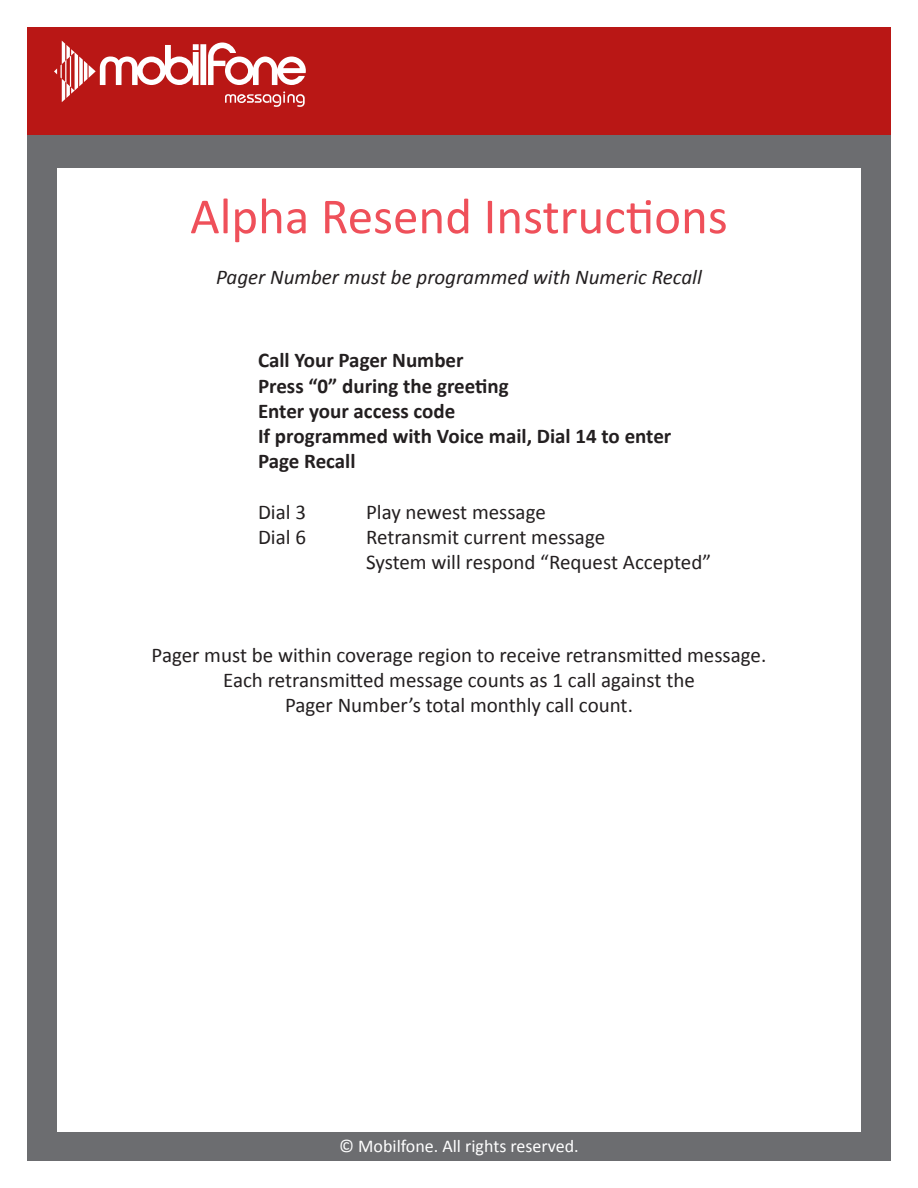
<style>
.page{position:relative;width:918px;height:1188px;background:#fff}
.page>*{position:absolute;margin:0;border:0;box-sizing:border-box;transform-origin:0 0}
.t1{font:51px "Calibri";color:#ef505a}
.t2{font:21px "Calibri";color:#231f20}
.t3{font:700 21px "Calibri";color:#231f20}
.t4{font:italic 21px "Calibri";color:#231f20}
.t5{font:18px "Calibri";color:#fff}
</style>
<div class="page">
<div style="left:27px;top:27px;width:864px;height:108px;background:#b91715"></div>
<svg style="left:54px;top:41px;width:252px;height:66px"></svg>
<div style="left:27px;top:135px;width:864px;height:1026px;background:#6c6d70"></div>
<div style="left:57px;top:168px;width:804px;height:963px;background:#fff"></div>
<p class="t1" style="left:190px;top:184px;width:539px">Alpha Resend Instructions</p>
<p class="t4" style="left:216px;top:262px;width:487px">Pager Number must be programmed with Numeric Recall</p>
<p class="t3" style="left:258px;top:347px;width:207px">Call Your Pager Number</p>
<p class="t3" style="left:258px;top:372px;width:252px">Press “0” during the greeting</p>
<p class="t3" style="left:258px;top:397px;width:199px">Enter your access code</p>
<p class="t3" style="left:258px;top:423px;width:415px">If programmed with Voice mail, Dial 14 to enter</p>
<p class="t3" style="left:258px;top:448px;width:99px">Page Recall</p>
<p class="t2" style="left:258px;top:498px;width:49px">Dial 3</p>
<p class="t2" style="left:366px;top:498px;width:181px">Play newest message</p>
<p class="t2" style="left:258px;top:524px;width:49px">Dial 6</p>
<p class="t2" style="left:366px;top:524px;width:241px">Retransmit current message</p>
<p class="t2" style="left:366px;top:549px;width:347px">System will respond “Request Accepted”</p>
<p class="t2" style="left:152px;top:641px;width:616px">Pager must be within coverage region to receive retransmitted message.</p>
<p class="t2" style="left:223px;top:667px;width:473px">Each retransmitted message counts as 1 call against the</p>
<p class="t2" style="left:285px;top:692px;width:349px">Pager Number’s total monthly call count.</p>
<p class="t5" style="left:339px;top:1134px;width:241px">© Mobilfone. All rights reserved.</p>
</div>
